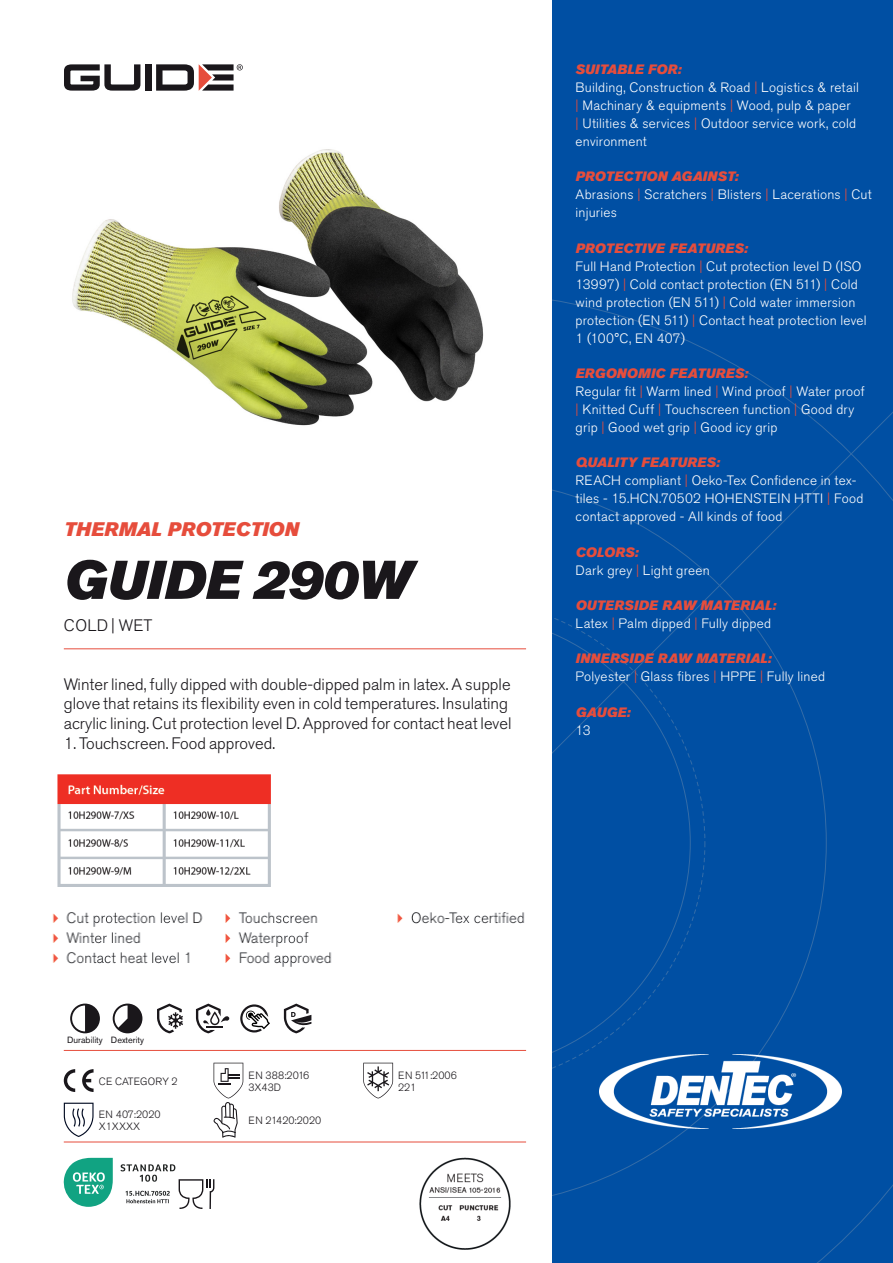
<style>
.page{position:relative;width:893px;height:1263px;background:#fff}
.page>*{position:absolute;margin:0;border:0;box-sizing:border-box;transform-origin:0 0}
.t1{font:italic 54px "Akzidenz Grotesk Pro Super";color:#1a171b}
.t2{font:italic 19.5px "Akzidenz Grotesk Pro Super";color:#e64d3c}
.t3{font:300 16.5px/19.8px "Akzidenz Grotesk Pro";color:#1a171b}
.t4{font:300 13.5px/18px "Akzidenz Grotesk Pro";letter-spacing:.02em;color:#fff}
.t5{font:italic 13.5px "Akzidenz Grotesk Pro Super";letter-spacing:.015em;color:#e64d3c}
.t6{font:300 10.5px/12px "Akzidenz Grotesk Pro";color:#1a171b}
.t7{font:9px "Akzidenz Grotesk Pro";color:#1a171b}
.s1{color:#e64d3c}
</style>
<div class="page">
<div style="left:145px;top:64px;width:7px;height:27px;background:#1a171b"></div>
<svg style="left:156px;top:64px;width:87px;height:27px"></svg>
<svg style="left:64px;top:64px;width:76px;height:27px"></svg>
<div style="left:553px;top:0;width:340px;height:1263px;background:#004fa3"></div>
<svg style="left:553px;top:299px;width:340px;height:964px"></svg>
<hr style="left:64px;top:1050px;width:462px;height:1px;background:#e64d3c">
<hr style="left:64px;top:1142px;width:462px;height:1px;background:#e64d3c">
<svg style="left:70px;top:1003px;width:30px;height:30px"></svg>
<svg style="left:113px;top:1003px;width:29px;height:30px"></svg>
<svg style="left:157px;top:1003px;width:26px;height:30px"></svg>
<svg style="left:196px;top:1003px;width:33px;height:30px"></svg>
<svg style="left:240px;top:1004px;width:30px;height:28px"></svg>
<svg style="left:284px;top:1003px;width:27px;height:30px"></svg>
<svg style="left:64px;top:1069px;width:11px;height:23px"></svg>
<svg style="left:82px;top:1069px;width:12px;height:23px"></svg>
<svg style="left:363px;top:1063px;width:30px;height:35px"></svg>
<svg style="left:64px;top:1103px;width:30px;height:34px"></svg>
<svg style="left:214px;top:1063px;width:29px;height:75px"></svg>
<svg style="left:64px;top:1158px;width:49px;height:49px"></svg>
<svg style="left:121px;top:1164px;width:93px;height:45px"></svg>
<img style="left:72px;top:149px;width:412px;height:277px">
<hr style="left:64px;top:648px;width:462px;height:1px;background:#e64d3c">
<img style="left:57px;top:774px;width:214px;height:113px">
<img style="left:599px;top:1055px;width:242px;height:73px">
<img style="left:52px;top:912px;width:473px;height:55px">
<img style="left:419px;top:1157px;width:92px;height:92px">
<h2 class="t2" style="left:64px;top:517px;width:236px">THERMAL PROTECTION</h2>
<h1 class="t1" style="left:64px;top:545px;width:350px">GUIDE 290W</h1>
<p class="t3" style="left:64px;top:616px;width:90px">COLD | WET</p>
<p class="t3" style="left:64px;top:674px;width:449px">Winter lined, fully dipped with double-dipped palm in latex. A supple glove that retains its flexibility even in cold temperatures. Insulating acrylic lining. Cut protection level D. Approved for contact heat level</p>
<p class="t3" style="left:64px;top:733px;width:213px">1. Touchscreen. Food approved.</p>
<p class="t5" style="left:576px;top:60px;width:107px">SUITABLE FOR:</p>
<p class="t4" style="left:576px;top:78px;width:285px">Building, Construction &amp; Road <span class="s1">|</span> Logistics &amp; retail <span class="s1">|</span> Machinary &amp; equipments <span class="s1">|</span> Wood, pulp &amp; paper<br><span class="s1">|</span> Utilities &amp; services <span class="s1">|</span> Outdoor service work, cold environment</p>
<p class="t5" style="left:576px;top:168px;width:164px">PROTECTION AGAINST:</p>
<p class="t4" style="left:576px;top:186px;width:298px">Abrasions <span class="s1">|</span> Scratchers <span class="s1">|</span> Blisters <span class="s1">|</span> Lacerations <span class="s1">|</span> Cut injuries</p>
<p class="t5" style="left:576px;top:239px;width:174px">PROTECTIVE FEATURES:</p>
<p class="t4" style="left:576px;top:257px;width:293px">Full Hand Protection <span class="s1">|</span> Cut protection level D (ISO 13997) <span class="s1">|</span> Cold contact protection (EN 511) <span class="s1">|</span> Cold wind protection (EN 511) <span class="s1">|</span> Cold water immersion protection (EN 511) <span class="s1">|</span> Contact heat protection level 1 (100°C, EN 407)</p>
<p class="t5" style="left:576px;top:364px;width:174px">ERGONOMIC FEATURES:</p>
<p class="t4" style="left:576px;top:382px;width:291px">Regular fit <span class="s1">|</span> Warm lined <span class="s1">|</span> Wind proof <span class="s1">|</span> Water proof <span class="s1">|</span> Knitted Cuff <span class="s1">|</span> Touchscreen function <span class="s1">|</span> Good dry grip <span class="s1">|</span> Good wet grip <span class="s1">|</span> Good icy grip</p>
<p class="t5" style="left:576px;top:454px;width:146px">QUALITY FEATURES:</p>
<p class="t4" style="left:576px;top:472px;width:289px">REACH compliant <span class="s1">|</span> Oeko-Tex Confidence in tex&shy;tiles - 15.HCN.70502 HOHENSTEIN HTTI <span class="s1">|</span> Food contact approved - All kinds of food</p>
<p class="t5" style="left:576px;top:543px;width:64px">COLORS:</p>
<p class="t4" style="left:576px;top:561px;width:136px">Dark grey <span class="s1">|</span> Light green</p>
<p class="t5" style="left:576px;top:596px;width:202px">OUTERSIDE RAW MATERIAL:</p>
<p class="t4" style="left:576px;top:614px;width:197px">Latex <span class="s1">|</span> Palm dipped <span class="s1">|</span> Fully dipped</p>
<p class="t5" style="left:576px;top:650px;width:197px">INNERSIDE RAW MATERIAL:</p>
<p class="t4" style="left:576px;top:668px;width:251px">Polyester <span class="s1">|</span> Glass fibres <span class="s1">|</span> HPPE <span class="s1">|</span> Fully lined</p>
<p class="t5" style="left:576px;top:703px;width:56px">GAUGE:</p>
<p class="t4" style="left:576px;top:721px;width:17px">13</p>
<p class="t7" style="left:67px;top:1034px;width:78px">Durability Dexterity</p>
<p class="t6" style="left:99px;top:1075px;width:81px">CE CATEGORY 2</p>
<p class="t6" style="left:248px;top:1069px;width:62px">EN 388:2016<br>3X43D</p>
<p class="t6" style="left:398px;top:1069px;width:60px">EN 511:2006<br>221</p>
<p class="t6" style="left:99px;top:1108px;width:63px">EN 407:2020<br>X1XXXX</p>
<p class="t6" style="left:248px;top:1114px;width:74px">EN 21420:2020</p>
</div>
